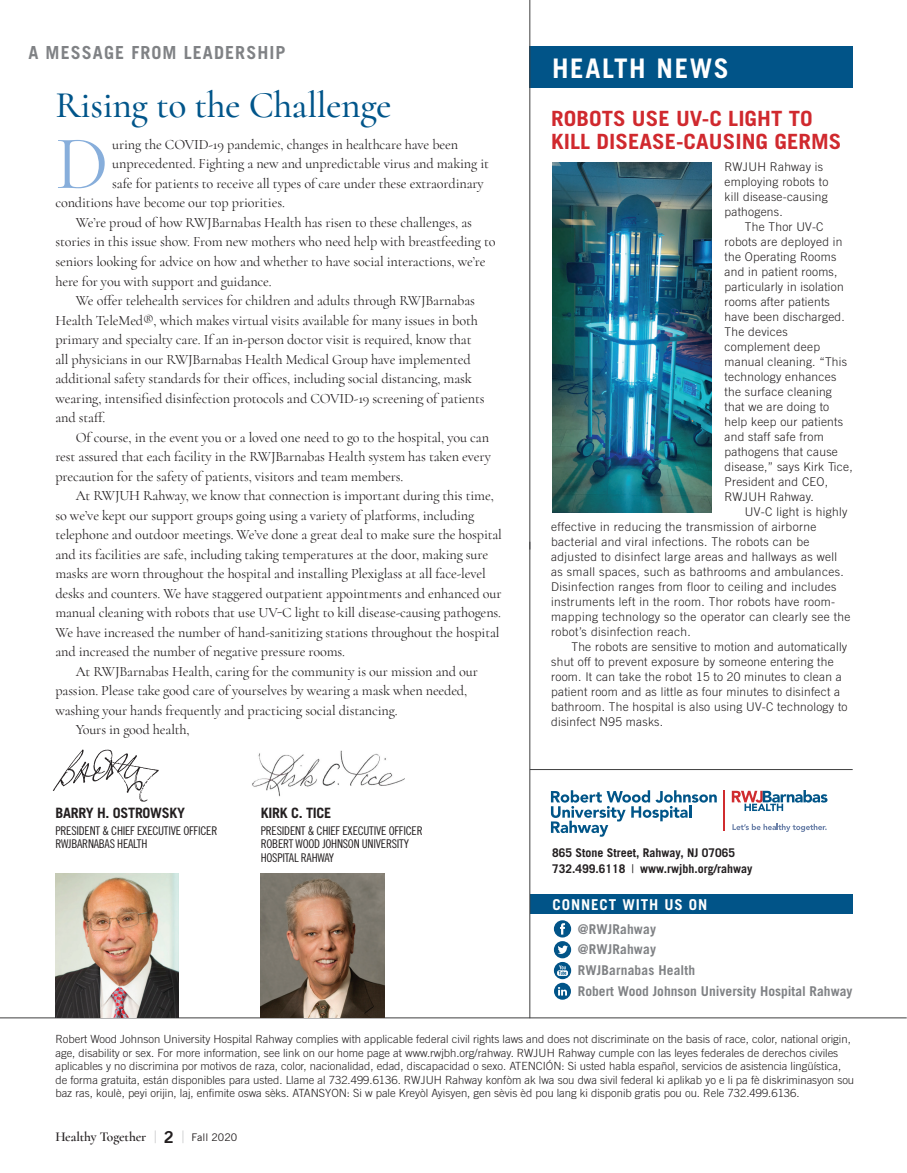
<style>
.page{position:relative;width:907px;height:1173px;background:#fff}
.page>*{position:absolute;margin:0;border:0;box-sizing:border-box;transform-origin:0 0}
.t1{font:76.65px "Cormorant";color:#87aedb}
.t2{font:500 37.5px "Cormorant";letter-spacing:-.01em;color:#01558a}
.t3{font:700 27px "Trade Gothic";letter-spacing:.06em;color:#fff}
.t4{font:700 21px/22.5px "Trade Gothic";color:#d0292e;scale:1.08 1}
.t5{font:700 18px "Trade Gothic";letter-spacing:.06em;color:#808285}
.t6{font:700 15px "Trade Gothic";letter-spacing:.06em;color:#fff}
.t7{font:14.25px "Cormorant";letter-spacing:-.01em;color:#231f20}
.t8{font:700 14.25px "Trade Gothic";letter-spacing:-.02em;color:#231f20}
.t9{font:700 13.5px/20.7px "Trade Gothic";color:#808285}
.t10{font:600 13.5px "Cormorant";letter-spacing:-.01em;color:#231f20}
.t11{font:300 12px/15px "Trade Gothic";letter-spacing:.02em;color:#231f20}
.t12{font:12px/13.5px "Trade Gothic Cond Eighteen";letter-spacing:-.02em;color:#231f20}
.t13{font:700 12px/16.5px "Trade Gothic";color:#231f20}
.t14{font:300 11.25px/13.5px "Trade Gothic";color:#231f20}
.s1{font-family:"Trade Gothic Cond Eighteen";font-weight:400}
.s2{font-family:"Trade Gothic";font-weight:300;font-size:17.1px;color:#808285}
.s3{font-family:"Trade Gothic Bold Two";font-weight:400;font-size:16.5px}
.s4{font-family:"Trade Gothic";font-weight:400;font-size:10.5px}
</style>
<div class="page">
<div style="left:529px;top:894px;width:323px;height:20px;background:#015488"></div>
<svg style="left:553px;top:941px;width:18px;height:17px"></svg>
<svg style="left:557px;top:945px;width:10px;height:8px"></svg>
<svg style="left:553px;top:961px;width:18px;height:18px"></svg>
<svg style="left:557px;top:965px;width:10px;height:10px"></svg>
<div style="left:553px;top:920px;width:18px;height:17px;background:#015488;border-radius:50%"></div>
<svg style="left:560px;top:923px;width:5px;height:11px"></svg>
<svg style="left:553px;top:982px;width:17px;height:17px"></svg>
<svg style="left:557px;top:986px;width:9px;height:9px"></svg>
<img style="left:252px;top:750px;width:152px;height:47px">
<hr style="left:0;top:1017px;width:906px;height:1px;background:#3e3e3f">
<svg style="left:550px;top:790px;width:166px;height:46px"></svg>
<svg style="left:731px;top:790px;width:96px;height:21px"></svg>
<hr style="left:723px;top:790px;width:1px;height:41px;background:#d02c2f">
<svg style="left:732px;top:823px;width:94px;height:9px"></svg>
<img style="left:55px;top:873px;width:124px;height:144px">
<img style="left:261px;top:873px;width:123px;height:144px">
<hr style="left:529px;top:769px;width:323px;height:1px;background:#3e3e3f">
<div style="left:529px;top:46px;width:323px;height:42px;background:#015488"></div>
<hr style="left:529px;top:0;width:1px;height:1018px;background:#3e3e3f">
<img style="left:52px;top:749px;width:107px;height:53px">
<img style="left:552px;top:162px;width:158px;height:350px">
<p class="t5" style="left:28px;top:41px;width:259px">A MESSAGE FROM LEADERSHIP</p>
<h2 class="t2" style="left:55px;top:82px;width:337px">Rising to the Challenge</h2>
<h1 class="t1" style="left:55px;top:117px;width:54px">D</h1>
<p class="t7" style="left:112px;top:136px;width:347px">uring the COVID-19 pandemic, changes in healthcare have been</p>
<p class="t7" style="left:112px;top:155px;width:378px">unprecedented. Fighting a new and unpredictable virus and making it</p>
<p class="t7" style="left:112px;top:175px;width:373px">safe for patients to receive all types of care under these extraordinary</p>
<p class="t7" style="left:55px;top:194px;width:231px">conditions have become our top priorities.</p>
<p class="t7" style="left:76px;top:214px;width:398px">We’re proud of how RWJBarnabas Health has risen to these challenges, as</p>
<p class="t7" style="left:55px;top:233px;width:441px">stories in this issue show. From new mothers who need help with breastfeeding to</p>
<p class="t7" style="left:55px;top:253px;width:431px">seniors looking for advice on how and whether to have social interactions, we’re</p>
<p class="t7" style="left:55px;top:272px;width:218px">here for you with support and guidance.</p>
<p class="t7" style="left:76px;top:292px;width:400px">We offer telehealth services for children and adults through RWJBarnabas</p>
<p class="t7" style="left:55px;top:311px;width:424px">Health TeleMed®, which makes virtual visits available for many issues in both</p>
<p class="t7" style="left:55px;top:331px;width:417px">primary and specialty care. If an in-person doctor visit is required, know that</p>
<p class="t7" style="left:55px;top:350px;width:416px">all physicians in our RWJBarnabas Health Medical Group have implemented</p>
<p class="t7" style="left:55px;top:370px;width:418px">additional safety standards for their offices, including social distancing, mask</p>
<p class="t7" style="left:55px;top:389px;width:430px">wearing, intensified disinfection protocols and COVID-19 screening of patients</p>
<p class="t7" style="left:55px;top:409px;width:51px">and staff.</p>
<p class="t7" style="left:76px;top:428px;width:415px">Of course, in the event you or a loved one need to go to the hospital, you can</p>
<p class="t7" style="left:55px;top:448px;width:437px">rest assured that each facility in the RWJBarnabas Health system has taken every</p>
<p class="t7" style="left:55px;top:467px;width:349px">precaution for the safety of patients, visitors and team members.</p>
<p class="t7" style="left:76px;top:487px;width:419px">At RWJUH Rahway, we know that connection is important during this time,</p>
<p class="t7" style="left:55px;top:506px;width:420px">so we’ve kept our support groups going using a variety of platforms, including</p>
<p class="t7" style="left:55px;top:526px;width:448px">telephone and outdoor meetings. We’ve done a great deal to make sure the hospital</p>
<p class="t7" style="left:55px;top:545px;width:434px">and its facilities are safe, including taking temperatures at the door, making sure</p>
<p class="t7" style="left:55px;top:565px;width:432px">masks are worn throughout the hospital and installing Plexiglass at all face-level</p>
<p class="t7" style="left:55px;top:584px;width:447px">desks and counters. We have staggered outpatient appointments and enhanced our</p>
<p class="t7" style="left:55px;top:604px;width:447px">manual cleaning with robots that use UV-C light to kill disease-causing pathogens.</p>
<p class="t7" style="left:55px;top:623px;width:445px">We have increased the number of hand-sanitizing stations throughout the hospital</p>
<p class="t7" style="left:55px;top:643px;width:291px">and increased the number of negative pressure rooms.</p>
<p class="t7" style="left:76px;top:662px;width:403px">At RWJBarnabas Health, caring for the community is our mission and our</p>
<p class="t7" style="left:55px;top:682px;width:413px">passion. Please take good care of yourselves by wearing a mask when needed,</p>
<p class="t7" style="left:55px;top:701px;width:343px">washing your hands frequently and practicing social distancing.</p>
<p class="t7" style="left:76px;top:721px;width:115px">Yours in good health,</p>
<p class="t8" style="left:55px;top:803px;width:131px">BARRY H. OSTROWSKY</p>
<p class="t12" style="left:55px;top:823px;width:163px">PRESIDENT &amp; CHIEF EXECUTIVE OFFICER<br>RWJBARNABAS HEALTH</p>
<p class="t8" style="left:261px;top:803px;width:72px">KIRK C. TICE</p>
<p class="t12" style="left:261px;top:823px;width:163px">PRESIDENT &amp; CHIEF EXECUTIVE OFFICER<br>ROBERT WOOD JOHNSON UNIVERSITY<br>HOSPITAL RAHWAY</p>
<h3 class="t3" style="left:552px;top:51px;width:178px">HEALTH NEWS</h3>
<h3 class="t4" style="left:551px;top:107px;width:270px">ROBOTS USE UV-C LIGHT TO<br>KILL DISEASE-CAUSING GERMS</h3>
<p class="t11" style="left:724px;top:159px;width:105px">RWJUH Rahway is employing robots to kill disease-causing pathogens.</p>
<p class="t11" style="left:724px;top:219px;width:129px;text-indent:20px">The Thor UV-C robots are deployed in the Operating Rooms and in patient rooms, particularly in isolation rooms after patients have been discharged.<br>The devices complement deep manual cleaning. “This technology enhances the surface cleaning that we are doing to help keep our patients and staff safe from pathogens that cause disease,” says Kirk Tice,<br>President and CEO,<br>RWJUH Rahway.</p>
<p class="t11" style="left:551px;top:504px;width:301px;text-indent:193px">UV-C light is highly effective in reducing the transmission of airborne bacterial and viral infections. The robots can be adjusted to disinfect large areas and hallways as well as small spaces, such as bathrooms and ambulances.<br>Disinfection ranges from floor to ceiling and includes instruments left in the room. Thor robots have room&shy;mapping technology so the operator can clearly see the robot’s disinfection reach.</p>
<p class="t11" style="left:551px;top:639px;width:298px;text-indent:20px">The robots are sensitive to motion and automatically shut off to prevent exposure by someone entering the room. It can take the robot 15 to 20 minutes to clean a patient room and as little as four minutes to disinfect a bathroom. The hospital is also using UV-C technology to disinfect N95 masks.</p>
<p class="t13" style="left:552px;top:844px;width:202px">865 Stone Street, Rahway, NJ 07065<br>732.499.6118 <span class="s1">|</span> www.rwjbh.org/rahway</p>
<p class="t6" style="left:552px;top:895px;width:156px">CONNECT WITH US ON</p>
<p class="t9" style="left:577px;top:918px;width:276px">@RWJRahway<br>@RWJRahway<br>RWJBarnabas Health<br>Robert Wood Johnson University Hospital Rahway</p>
<p class="t14" style="left:55px;top:1032px;width:800px">Robert Wood Johnson University Hospital Rahway complies with applicable federal civil rights laws and does not discriminate on the basis of race, color, national origin, age, disability or sex. For more information, see link on our home page at www.rwjbh.org/rahway. RWJUH Rahway cumple con las leyes federales de derechos civiles aplicables y no discrimina por motivos de raza, color, nacionalidad, edad, discapacidad o sexo. ATENCIÓN: Si usted habla español, servicios de asistencia lingüística, de forma gratuita, están disponibles para usted. Llame al 732.499.6136. RWJUH Rahway konfòm ak lwa sou dwa sivil federal ki aplikab yo e li pa fè diskriminasyon sou baz ras, koulè, peyi orijin, laj, enfimite oswa sèks. ATANSYON: Si w pale Kreyòl Ayisyen, gen sèvis èd pou lang ki disponib gratis pou ou. Rele 732.499.6136.</p>
<p class="t10" style="left:55px;top:1128px;width:183px">Healthy Together <span class="s2">|</span> <span class="s3">2</span> <span class="s2">|</span> <span class="s4">Fall 2020</span></p>
</div>
